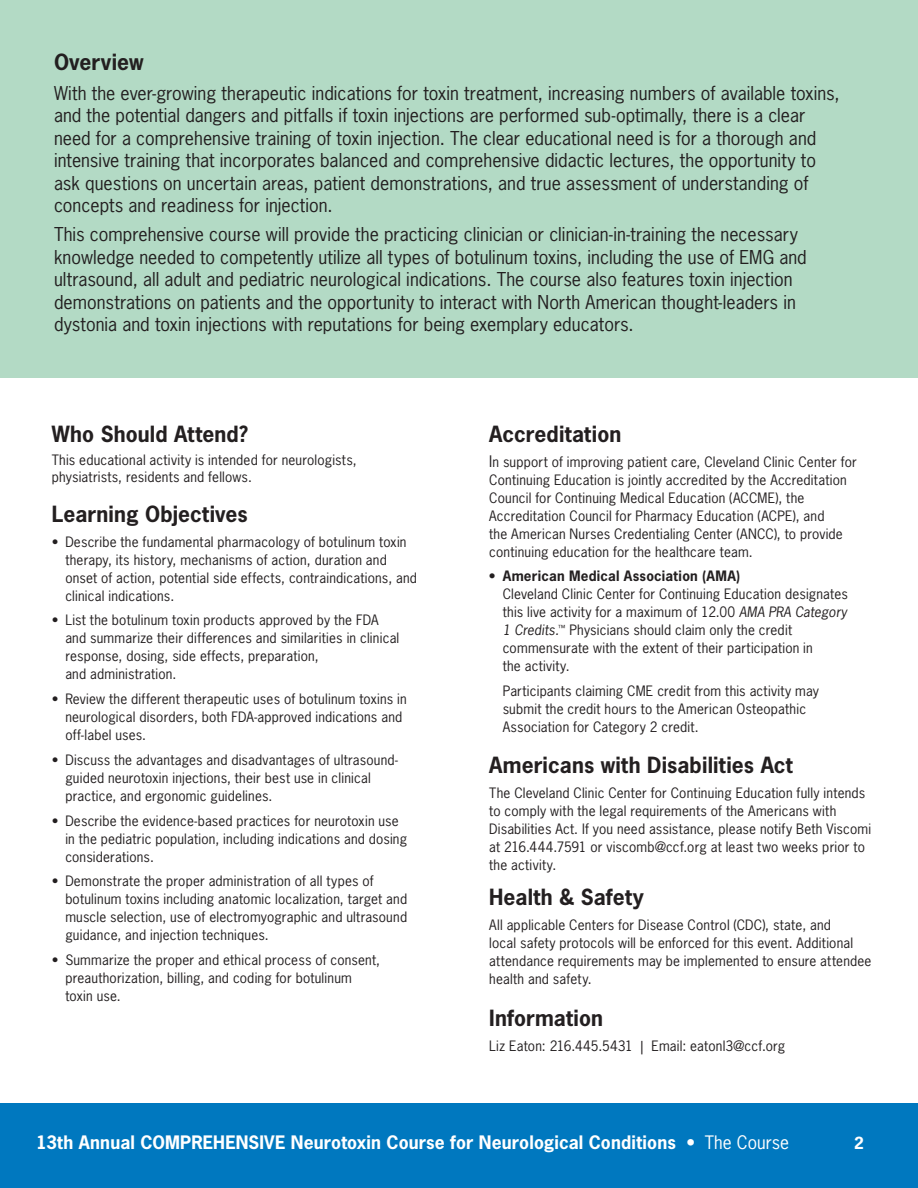
<style>
.page{position:relative;width:918px;height:1188px;background:#fff}
.page>*{position:absolute;margin:0;border:0;box-sizing:border-box;transform-origin:0 0}
.Header_1{font:700 21px "News Gothic Std";letter-spacing:.005em;color:#231f20}
.Bulleted_List{font:700 21px "News Gothic Std";letter-spacing:.005em;color:#231f20}
.Intro{font:18px/22.5px "News Gothic Std";color:#231f20}
.t1{font:700 17.4px "News Gothic Std";letter-spacing:.005em;color:#fff}
.t2{font:700 15.75px "News Gothic Std";color:#fff}
.Bulleted_List-2{font:13.5px/18px "News Gothic Std";letter-spacing:.015em;color:#231f20}
.s1{font-size:15px}
.s2{font-weight:700}
.s3{font-style:italic}
.s4{font-weight:400}
</style>
<div class="page">
<div style="left:0;top:0;width:918px;height:378px;background:#b3dac5"></div>
<div style="left:0;top:1104px;width:918px;height:84px;background:#0078bf"></div>
<p class="Header_1" style="left:54px;top:48px;width:91px">Overview</p>
<p class="Intro" style="left:54px;top:81px;width:787px">With the ever-growing therapeutic indications for toxin treatment, increasing numbers of available toxins, and the potential dangers and pitfalls if toxin injections are performed sub-optimally, there is a clear need for a comprehensive training of toxin injection. The clear educational need is for a thorough and intensive training that incorporates balanced and comprehensive didactic lectures, the opportunity to ask questions on uncertain areas, patient demonstrations, and true assessment of understanding of concepts and readiness for injection.</p>
<p class="Intro" style="left:54px;top:223px;width:754px">This comprehensive course will provide the practicing clinician or clinician-in-training the necessary knowledge needed to competently utilize all types of botulinum toxins, including the use of EMG and ultrasound, all adult and pediatric neurological indications. The course also features toxin injection demonstrations on patients and the opportunity to interact with North American thought-leaders in dystonia and toxin injections with reputations for being exemplary educators.</p>
<p class="Header_1" style="left:52px;top:420px;width:198px">Who Should Attend?</p>
<p class="Bulleted_List-2" style="left:52px;top:452px;width:306px;line-height:16.5px">This educational activity is intended for neurologists, physiatrists, residents and fellows.</p>
<p class="Bulleted_List" style="left:52px;top:500px;width:197px">Learning Objectives</p>
<p class="Bulleted_List-2" style="left:65px;top:532px;width:353px;text-indent:-14px">• Describe the fundamental pharmacology of botulinum toxin therapy, its history, mechanisms of action, duration and onset of action, potential side effects, contraindications, and clinical indications.</p>
<p class="Bulleted_List-2" style="left:65px;top:611px;width:336px;text-indent:-14px">• List the botulinum toxin products approved by the FDA and summarize their differences and similarities in clinical response, dosing, side effects, preparation,<br>and administration.</p>
<p class="Bulleted_List-2" style="left:65px;top:690px;width:343px;text-indent:-14px">• Review the different therapeutic uses of botulinum toxins in neurological disorders, both FDA-approved indications and off-label uses.</p>
<p class="Bulleted_List-2" style="left:65px;top:751px;width:334px;text-indent:-14px">• Discuss the advantages and disadvantages of ultrasound&shy;guided neurotoxin injections, their best use in clinical practice, and ergonomic guidelines.</p>
<p class="Bulleted_List-2" style="left:65px;top:811px;width:343px;text-indent:-14px">• Describe the evidence-based practices for neurotoxin use in the pediatric population, including indications and dosing considerations.</p>
<p class="Bulleted_List-2" style="left:65px;top:872px;width:343px;text-indent:-14px">• Demonstrate the proper administration of all types of botulinum toxins including anatomic localization, target and muscle selection, use of electromyographic and ultrasound guidance, and injection techniques.</p>
<p class="Bulleted_List-2" style="left:65px;top:951px;width:316px;text-indent:-14px">• Summarize the proper and ethical process of consent, preauthorization, billing, and coding for botulinum toxin use.</p>
<p class="Bulleted_List" style="left:489px;top:420px;width:134px">Accreditation</p>
<p class="Bulleted_List-2" style="left:489px;top:452px;width:369px"><span class="s1">I</span>n support of improving patient care, Cleveland Clinic Center for Continuing Education is jointly accredited by the Accreditation Council for Continuing Medical Education (ACCME), the Accreditation Council for Pharmacy Education (ACPE), and<br>the American Nurses Credentialing Center (ANCC), to provide continuing education for the healthcare team.</p>
<p class="Bulleted_List-2" style="left:503px;top:567px;width:347px;text-indent:-14px"><span class="s2">• American Medical Association (AMA)<br></span>Cleveland Clinic Center for Continuing Education designates this live activity for a maximum of 12.00 <span class="s3">AMA PRA Category 1 Credits.</span><sup>™</sup> Physicians should claim only the credit commensurate with the extent of their participation in<br>the activity.</p>
<p class="Bulleted_List-2" style="left:503px;top:682px;width:318px">Participants claiming CME credit from this activity may submit the credit hours to the American Osteopathic<br>Association for Category 2 credit.</p>
<p class="Header_1" style="left:489px;top:752px;width:305px">Americans with Disabilities Act</p>
<p class="Bulleted_List-2" style="left:489px;top:784px;width:383px">The Cleveland Clinic Center for Continuing Education fully intends to comply with the legal requirements of the Americans with Disabilities Act. If you need assistance, please notify Beth Viscomi at 216.444.7591 or viscomb@ccf.org at least two weeks prior to the activity.</p>
<p class="Header_1" style="left:489px;top:883px;width:156px">Health &amp; Safety</p>
<p class="Bulleted_List-2" style="left:489px;top:916px;width:384px">All applicable Centers for Disease Control (CDC), state, and<br>local safety protocols will be enforced for this event. Additional attendance requirements may be implemented to ensure attendee health and safety.</p>
<p class="Header_1" style="left:489px;top:1004px;width:115px">Information</p>
<p class="Bulleted_List-2" style="left:489px;top:1037px;width:298px">Liz Eaton: 216.445.5431 | Email: eatonl3@ccf.org</p>
<p class="t1" style="left:36px;top:1131px;width:755px">13th Annual COMPREHENSIVE Neurotoxin Course for Neurological Conditions • <span class="s4">The Course</span></p>
<p class="t2" style="left:854px;top:1133px;width:11px">2</p>
</div>
